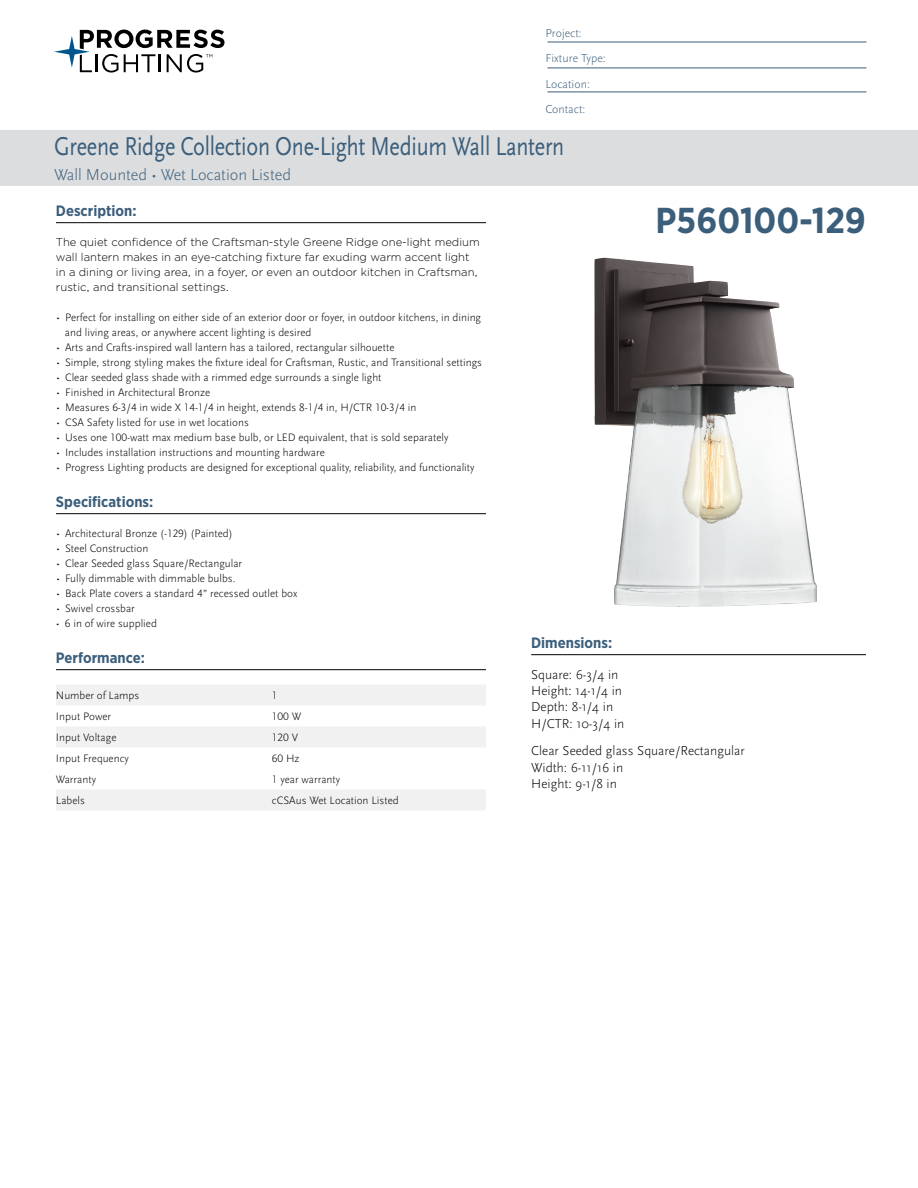
<style>
.page{position:relative;width:918px;height:1188px;background:#fff}
.page>*{position:absolute;margin:0;border:0;box-sizing:border-box;transform-origin:0 0}
.t1{font:700 36px "Gotham Narrow";color:#3b5e7b}
.t2{font:27px "Scala Sans Pro";letter-spacing:-.01em;color:#3b5e7b;scale:.82 1}
.t3{font:300 16.5px "Scala Sans Pro";color:#3b5e7b}
.t4{font:700 15px "Gotham Narrow";color:#3b5e7b}
.t5{font:300 13.5px/16.2px "Scala Sans Pro";color:#000}
.t6{font:300 12px/25.5px "Scala Sans Pro";color:#3b5e7b}
.t7{font:300 11.25px/15px "Scala Sans Pro";color:#000}
.t8{font:300 11.25px/15px "Gotham";color:#000}
</style>
<div class="page">
<svg style="left:54px;top:30px;width:170px;height:43px"></svg>
<hr style="left:548px;top:42px;width:318px;height:1px;background:#3b5e7b">
<hr style="left:548px;top:68px;width:318px;height:1px;background:#3b5e7b">
<hr style="left:548px;top:92px;width:318px;height:1px;background:#3b5e7b">
<img style="left:594px;top:258px;width:223px;height:349px">
<hr style="left:56px;top:222px;width:430px;height:1px;background:#000">
<hr style="left:56px;top:513px;width:430px;height:1px;background:#000">
<hr style="left:56px;top:669px;width:430px;height:1px;background:#000">
<div style="left:56px;top:684px;width:430px;height:21px;background:#f1f1f2"></div>
<div style="left:56px;top:726px;width:430px;height:21px;background:#f1f1f2"></div>
<div style="left:56px;top:789px;width:430px;height:21px;background:#f1f1f2"></div>
<hr style="left:531px;top:654px;width:335px;height:1px;background:#000">
<div style="left:0;top:130px;width:918px;height:56px;background:#dcddde"></div>
<p class="t6" style="left:545px;top:20px;width:62px">Project:<br>Fixture Type:<br>Location:<br>Contact:</p>
<h2 class="t2" style="left:54px;top:130px;width:624px">Greene Ridge Collection One-Light Medium Wall Lantern</h2>
<h3 class="t3" style="left:54px;top:165px;width:239px">Wall Mounted • Wet Location Listed</h3>
<h3 class="t4" style="left:56px;top:201px;width:82px">Description:</h3>
<p class="t8" style="left:56px;top:234px;width:425px">The quiet confidence of the Craftsman-style Greene Ridge one-light medium wall lantern makes in an eye-catching fixture far exuding warm accent light in a dining or living area, in a foyer, or even an outdoor kitchen in Craftsman, rustic, and transitional settings.</p>
<p class="t7" style="left:65px;top:310px;width:418px;text-indent:-9px">• Perfect for installing on either side of an exterior door or foyer, in outdoor kitchens, in dining and living areas, or anywhere accent lighting is desired</p>
<p class="t7" style="left:56px;top:340px;width:340px">• Arts and Crafts-inspired wall lantern has a tailored, rectangular silhouette</p>
<p class="t7" style="left:56px;top:355px;width:428px">• Simple, strong styling makes the fixture ideal for Craftsman, Rustic, and Transitional settings</p>
<p class="t7" style="left:56px;top:370px;width:327px">• Clear seeded glass shade with a rimmed edge surrounds a single light</p>
<p class="t7" style="left:56px;top:385px;width:156px">• Finished in Architectural Bronze</p>
<p class="t7" style="left:56px;top:400px;width:362px">• Measures 6-3/4 in wide X 14-1/4 in height, extends 8-1/4 in, H/CTR 10-3/4 in</p>
<p class="t7" style="left:56px;top:415px;width:194px">• CSA Safety listed for use in wet locations</p>
<p class="t7" style="left:56px;top:430px;width:394px">• Uses one 100-watt max medium base bulb, or LED equivalent, that is sold separately</p>
<p class="t7" style="left:56px;top:445px;width:270px">• Includes installation instructions and mounting hardware</p>
<p class="t7" style="left:56px;top:460px;width:420px">• Progress Lighting products are designed for exceptional quality, reliability, and functionality</p>
<h3 class="t4" style="left:56px;top:492px;width:99px">Specifications:</h3>
<p class="t7" style="left:56px;top:526px;width:178px">• Architectural Bronze (-129) (Painted)</p>
<p class="t7" style="left:56px;top:541px;width:94px">• Steel Construction</p>
<p class="t7" style="left:56px;top:556px;width:188px">• Clear Seeded glass Square/Rectangular</p>
<p class="t7" style="left:56px;top:571px;width:181px">• Fully dimmable with dimmable bulbs.</p>
<p class="t7" style="left:56px;top:586px;width:243px">• Back Plate covers a standard 4” recessed outlet box</p>
<p class="t7" style="left:56px;top:601px;width:80px">• Swivel crossbar</p>
<p class="t7" style="left:56px;top:616px;width:102px">• 6 in of wire supplied</p>
<h3 class="t4" style="left:56px;top:648px;width:90px">Performance:</h3>
<p class="t7" style="left:56px;top:688px;width:85px">Number of Lamps</p>
<p class="t7" style="left:272px;top:688px;width:7px">1</p>
<p class="t7" style="left:56px;top:709px;width:57px">Input Power</p>
<p class="t7" style="left:272px;top:709px;width:31px">100 W</p>
<p class="t7" style="left:56px;top:730px;width:62px">Input Voltage</p>
<p class="t7" style="left:272px;top:730px;width:28px">120 V</p>
<p class="t7" style="left:56px;top:751px;width:74px">Input Frequency</p>
<p class="t7" style="left:272px;top:751px;width:29px">60 Hz</p>
<p class="t7" style="left:56px;top:772px;width:42px">Warranty</p>
<p class="t7" style="left:272px;top:772px;width:70px">1 year warranty</p>
<p class="t7" style="left:56px;top:793px;width:30px">Labels</p>
<p class="t7" style="left:272px;top:793px;width:128px">cCSAus Wet Location Listed</p>
<h1 class="t1" style="left:656px;top:197px;width:212px">P560100-129</h1>
<h3 class="t4" style="left:531px;top:633px;width:83px">Dimensions:</h3>
<p class="t5" style="left:531px;top:667px;width:95px">Square: 6-3/4 in<br>Height: 14-1/4 in<br>Depth: 8-1/4 in<br>H/CTR: 10-3/4 in</p>
<p class="t5" style="left:531px;top:743px;width:215px">Clear Seeded glass Square/Rectangular<br>Width: 6-11/16 in<br>Height: 9-1/8 in</p>
</div>
